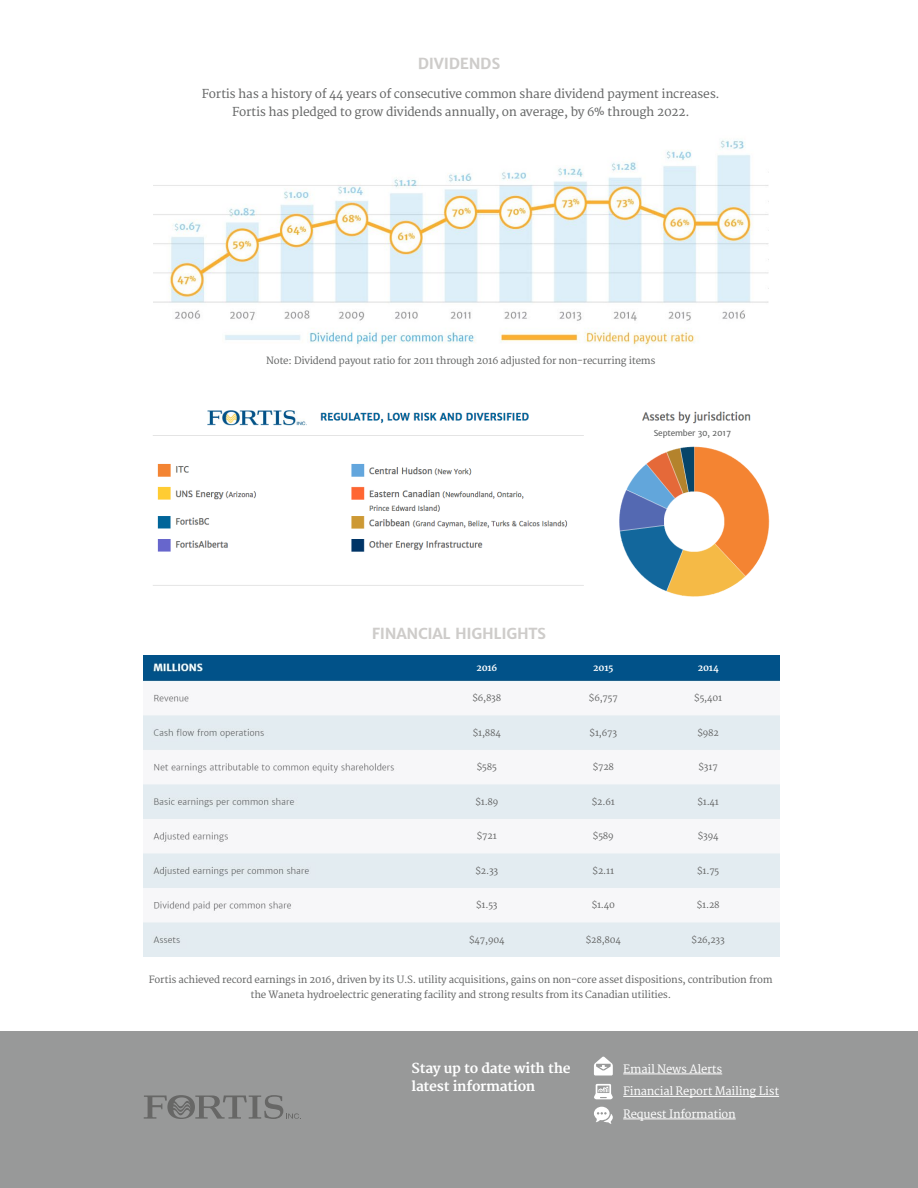
<style>
.page{position:relative;width:918px;height:1188px;background:#fff}
.page>*{position:absolute;margin:0;border:0;box-sizing:border-box;transform-origin:0 0}
.t1{font:700 15px "Merriweather Sans";letter-spacing:-.02em;color:#ceccca}
.t2{font:700 13.5px/18px "Merriweather";letter-spacing:-.02em;color:#fff}
.t3{font:12px/18px "Merriweather";letter-spacing:-.02em;color:#656666;text-align:center}
.t4{font:11.25px/22.5px "Merriweather";letter-spacing:-.02em;color:#fff}
.t5{font:9.75px/15px "Merriweather";letter-spacing:-.02em;color:#656666;text-align:center}
.t6{font:9px "Merriweather";letter-spacing:-.02em;color:#656666}
.t7{font:700 9px "Merriweather";letter-spacing:-.02em;color:#fff}
.t8{font:8.25px "Merriweather Sans";letter-spacing:-.02em;color:#656666}
</style>
<div class="page">
<img style="left:153px;top:140px;width:616px;height:206px">
<img style="left:153px;top:410px;width:617px;height:187px">
<div style="left:0;top:1031px;width:918px;height:157px;background:#989999"></div>
<svg style="left:144px;top:1095px;width:157px;height:24px"></svg>
<hr style="left:623px;top:1074px;width:99px;height:1px;background:#fff">
<hr style="left:623px;top:1096px;width:156px;height:1px;background:#fff">
<hr style="left:623px;top:1119px;width:113px;height:1px;background:#fff">
<svg style="left:594px;top:1057px;width:19px;height:19px"></svg>
<svg style="left:594px;top:1107px;width:19px;height:17px"></svg>
<svg style="left:594px;top:1084px;width:19px;height:15px"></svg>
<img style="left:144px;top:655px;width:636px;height:301px">
<div style="left:612px;top:428px;width:162px;height:15px;background:#fff"></div>
<p class="t1" style="left:418px;top:54px;width:84px">DIVIDENDS</p>
<p class="t3" style="left:202px;top:85px;width:519px">Fortis has a history of 44 years of consecutive common share dividend payment increases.<br>Fortis has pledged to grow dividends annually, on average, by 6% through 2022.</p>
<p class="t5" style="left:266px;top:354px;width:391px">Note: Dividend payout ratio for 2011 through 2016 adjusted for non-recurring items</p>
<p class="t1" style="left:372px;top:625px;width:176px">FINANCIAL HIGHLIGHTS</p>
<p class="t8" style="left:654px;top:428px;width:79px">September 30, 2017</p>
<p class="t7" style="left:476px;top:662px;width:22px">2016</p>
<p class="t7" style="left:593px;top:662px;width:22px">2015</p>
<p class="t7" style="left:698px;top:662px;width:22px">2014</p>
<p class="t6" style="left:694px;top:693px;width:29px">$5,401</p>
<p class="t6" style="left:698px;top:727px;width:23px">$982</p>
<p class="t6" style="left:699px;top:762px;width:21px">$317</p>
<p class="t6" style="left:697px;top:796px;width:23px">$1.41</p>
<p class="t6" style="left:698px;top:831px;width:22px">$394</p>
<p class="t6" style="left:697px;top:865px;width:24px">$1.75</p>
<p class="t6" style="left:697px;top:900px;width:24px">$1.28</p>
<p class="t6" style="left:692px;top:934px;width:35px">$26,233</p>
<p class="t6" style="left:472px;top:693px;width:30px">$6,838</p>
<p class="t6" style="left:473px;top:727px;width:30px">$1,884</p>
<p class="t6" style="left:477px;top:762px;width:21px">$585</p>
<p class="t6" style="left:475px;top:796px;width:25px">$1.89</p>
<p class="t6" style="left:477px;top:831px;width:21px">$721</p>
<p class="t6" style="left:476px;top:865px;width:24px">$2.33</p>
<p class="t6" style="left:476px;top:900px;width:23px">$1.53</p>
<p class="t6" style="left:469px;top:934px;width:37px">$47,904</p>
<p class="t6" style="left:589px;top:693px;width:30px">$6,757</p>
<p class="t6" style="left:590px;top:727px;width:29px">$1,673</p>
<p class="t6" style="left:593px;top:762px;width:23px">$728</p>
<p class="t6" style="left:592px;top:796px;width:24px">$2.61</p>
<p class="t6" style="left:593px;top:831px;width:22px">$589</p>
<p class="t6" style="left:593px;top:865px;width:23px">$2.11</p>
<p class="t6" style="left:592px;top:900px;width:25px">$1.40</p>
<p class="t6" style="left:586px;top:934px;width:37px">$28,804</p>
<p class="t5" style="left:149px;top:973px;width:625px">Fortis achieved record earnings in 2016, driven by its U.S. utility acquisitions, gains on non-core asset dispositions, contribution from the Waneta hydroelectric generating facility and strong results from its Canadian utilities.</p>
<p class="t2" style="left:412px;top:1060px;width:161px">Stay up to date with the latest information</p>
<p class="t4" style="left:623px;top:1058px;width:100px">Email News Alerts</p>
<p class="t4" style="left:623px;top:1081px;width:157px">Financial Report Mailing List<br>Request Information</p>
</div>
